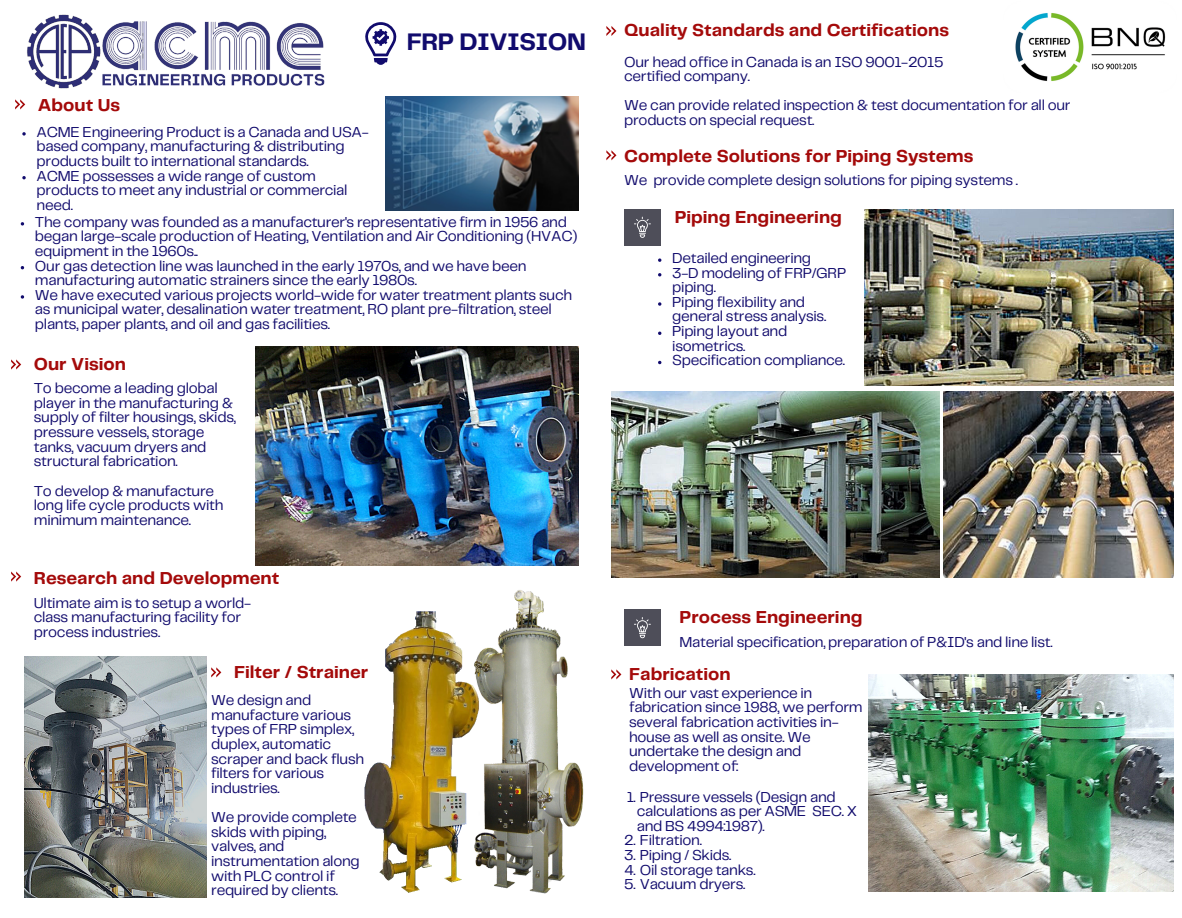
<style>
.page{position:relative;width:1182px;height:918px;background:#fff}
.page>*{position:absolute;margin:0;border:0;box-sizing:border-box;transform-origin:0 0}
.t1{font:700 24.9px "Telegraf";letter-spacing:-.02em;color:#110b6d}
.t2{font:700 18px "Telegraf";color:#a40a0a}
.t3{font:15px/14.5px "Telegraf";letter-spacing:-.02em;color:#110b6d}
</style>
<div class="page">
<svg style="left:15px;top:99px;width:10px;height:10px"></svg>
<img style="left:386px;top:97px;width:192px;height:113px">
<svg style="left:11px;top:359px;width:10px;height:11px"></svg>
<img style="left:256px;top:346px;width:323px;height:219px">
<svg style="left:11px;top:572px;width:10px;height:10px"></svg>
<svg style="left:211px;top:667px;width:10px;height:10px"></svg>
<svg style="left:606px;top:26px;width:10px;height:10px"></svg>
<svg style="left:606px;top:150px;width:10px;height:10px"></svg>
<div style="left:624px;top:209px;width:37px;height:37px;background:#4e4e59"></div>
<svg style="left:634px;top:217px;width:17px;height:21px"></svg>
<img style="left:865px;top:209px;width:308px;height:177px">
<img style="left:364px;top:611px;width:92px;height:282px">
<img style="left:456px;top:590px;width:128px;height:304px">
<svg style="left:611px;top:669px;width:10px;height:10px"></svg>
<img style="left:944px;top:391px;width:229px;height:187px">
<img style="left:611px;top:391px;width:329px;height:187px">
<div style="left:624px;top:610px;width:37px;height:36px;background:#4e4e59"></div>
<svg style="left:634px;top:617px;width:17px;height:21px"></svg>
<img style="left:868px;top:674px;width:305px;height:217px">
<img style="left:25px;top:656px;width:181px;height:242px">
<svg style="left:365px;top:22px;width:31px;height:43px"></svg>
<img style="left:27px;top:14px;width:297px;height:75px">
<img style="left:1015px;top:13px;width:151px;height:68px">
<svg style="left:22px;top:132px;width:4px;height:4px"></svg>
<svg style="left:22px;top:176px;width:4px;height:3px"></svg>
<svg style="left:21px;top:222px;width:3px;height:4px"></svg>
<svg style="left:21px;top:295px;width:3px;height:4px"></svg>
<svg style="left:658px;top:258px;width:3px;height:4px"></svg>
<svg style="left:658px;top:302px;width:3px;height:4px"></svg>
<p class="t1" style="left:407px;top:31px;width:181px">FRP DIVISION</p>
<p class="t2" style="left:38px;top:97px;width:84px">About Us</p>
<p class="t3" style="left:37px;top:125px;width:334px">ACME Engineering Product is a Canada and USA&shy;based company, manufacturing &amp; distributing products built to international standards.</p>
<p class="t3" style="left:37px;top:169px;width:312px">ACME possesses a wide range of custom products to meet any industrial or commercial need.</p>
<p class="t3" style="left:35px;top:215px;width:544px">The company was founded as a manufacturer's representative firm in 1956 and began large-scale production of Heating, Ventilation and Air Conditioning (HVAC) equipment in the 1960s..</p>
<p class="t3" style="left:35px;top:259px;width:493px">Our gas detection line was launched in the early 1970s, and we have been manufacturing automatic strainers since the early 1980s.</p>
<p class="t3" style="left:35px;top:288px;width:539px">We have executed various projects world-wide for water treatment plants such as municipal water, desalination water treatment, RO plant pre-filtration, steel plants, paper plants, and oil and gas facilities.</p>
<p class="t2" style="left:34px;top:356px;width:94px">Our Vision</p>
<p class="t3" style="left:34px;top:382px;width:204px">To become a leading global player in the manufacturing &amp; supply of filter housings, skids, pressure vessels, storage tanks, vacuum dryers and structural fabrication.</p>
<p class="t3" style="left:34px;top:484px;width:191px">To develop &amp; manufacture long life cycle products with minimum maintenance.</p>
<p class="t2" style="left:34px;top:571px;width:247px">Research and Development</p>
<p class="t3" style="left:34px;top:596px;width:219px">Ultimate aim is to setup a world&shy;class manufacturing facility for process industries.</p>
<p class="t2" style="left:234px;top:665px;width:136px">Filter / Strainer</p>
<p class="t3" style="left:211px;top:694px;width:154px">We design and manufacture various types of FRP simplex, duplex, automatic scraper and back flush filters for various industries.</p>
<p class="t3" style="left:211px;top:811px;width:150px">We provide complete skids with piping, valves, and instrumentation along with PLC control if required by clients.</p>
<p class="t2" style="left:624px;top:22px;width:326px">Quality Standards and Certifications</p>
<p class="t3" style="left:624px;top:55px;width:321px">Our head office in Canada is an ISO 9001-2015</p>
<p class="t3" style="left:624px;top:70px;width:127px">certified company.</p>
<p class="t3" style="left:624px;top:99px;width:448px">We can provide related inspection &amp; test documentation for all our products on special request.</p>
<p class="t2" style="left:624px;top:148px;width:351px">Complete Solutions for Piping Systems</p>
<p class="t3" style="left:624px;top:174px;width:395px">We provide complete design solutions for piping systems .</p>
<p class="t2" style="left:675px;top:209px;width:169px">Piping Engineering</p>
<p class="t3" style="left:672px;top:252px;width:140px">Detailed engineering</p>
<p class="t3" style="left:672px;top:266px;width:175px">3-D modeling of FRP/GRP piping.</p>
<p class="t3" style="left:672px;top:295px;width:155px">Piping flexibility and general stress analysis.</p>
<p class="t3" style="left:672px;top:325px;width:117px">Piping layout and isometrics.</p>
<p class="t3" style="left:672px;top:354px;width:174px">Specification compliance.</p>
<p class="t2" style="left:680px;top:609px;width:185px">Process Engineering</p>
<p class="t3" style="left:680px;top:635px;width:374px">Material specification, preparation of P&amp;ID's and line list.</p>
<p class="t2" style="left:629px;top:666px;width:103px">Fabrication</p>
<p class="t3" style="left:629px;top:686px;width:235px">With our vast experience in fabrication since 1988, we perform several fabrication activities in&shy;house as well as onsite. We undertake the design and development of:</p>
<p class="t3" style="left:637px;top:790px;width:222px;text-indent:-10px">1. Pressure vessels (Design and calculations as per ASME SEC. X and BS 4994:1987).</p>
<p class="t3" style="left:624px;top:834px;width:79px">2. Filtration.</p>
<p class="t3" style="left:624px;top:849px;width:109px">3. Piping / Skids.</p>
<p class="t3" style="left:624px;top:863px;width:133px">4. Oil storage tanks.</p>
<p class="t3" style="left:624px;top:878px;width:123px">5. Vacuum dryers.</p>
</div>
